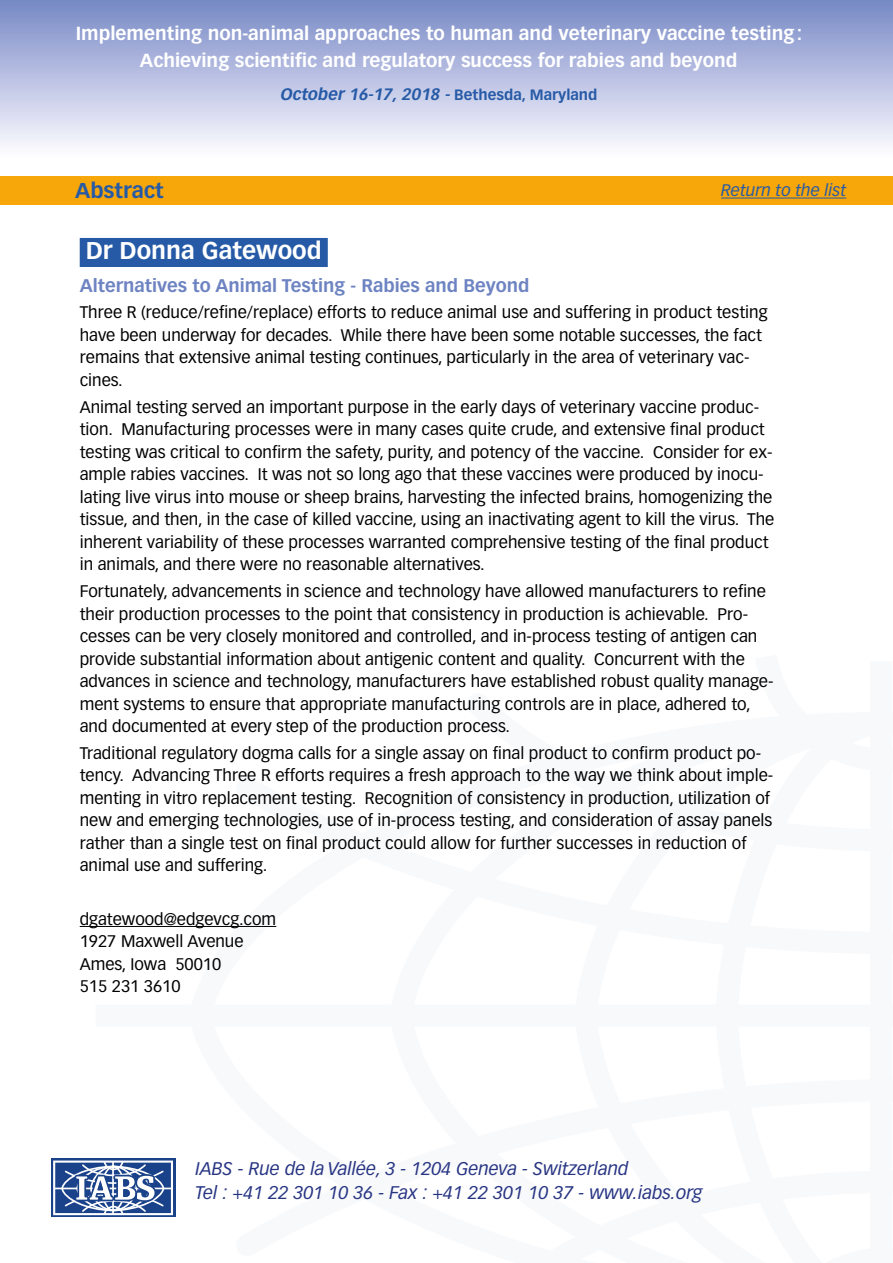
<style>
.page{position:relative;width:893px;height:1263px;background:#fff}
.page>*{position:absolute;margin:0;border:0;box-sizing:border-box;transform-origin:0 0}
.t1{font:700 23.85px "Vectora LT Std";color:#fff}
.t2{font:700 21.15px "Vectora LT Std";color:#265aa6}
.t3{font:700 18.6px/26.8px "Vectora LT Std";color:#fff;text-align:center}
.t4{font:italic 18px/24px "Vectora LT Std";color:#283583}
.t5{font:700 18px "Vectora LT Std";color:#6e84c2}
.t6{font:16.5px/22.5px "Vectora LH";color:#000}
.t7{font:italic 16.5px "Vectora LT Std";color:#265aa6}
.t8{font:italic 700 16.2px "Vectora LT Std";color:#265aa6}
.s1{font-style:normal;font-size:14.7px}
</style>
<div class="page">
<div style="left:0;top:176px;width:893px;height:29px;background:#f7a70a"></div>
<div style="left:80px;top:238px;width:248px;height:29px;background:#265aa6"></div>
<hr style="left:80px;top:926px;width:196px;height:1px;background:#000">
<div style="left:0;top:0;width:893px;height:156px;background:linear-gradient(to bottom,#7788c5,#fdfbff)"></div>
<div style="left:51px;top:1158px;width:124px;height:59px;background:#1a428a"></div>
<svg style="left:53px;top:1160px;width:120px;height:56px"></svg>
<div style="left:96px;top:1004px;width:797px;height:23px;background:#f8f9fb"></div>
<hr style="left:721px;top:198px;width:125px;height:1px;background:#265aa6">
<p class="t3" style="left:76px;top:20px;width:728px">Implementing non-animal approaches to human and veterinary vaccine testing:<br>Achieving scientific and regulatory success for rabies and beyond</p>
<p class="t8" style="left:280px;top:84px;width:319px">October 16-17,2018 - <span class="s1">Bethesda, Maryland</span></p>
<p class="t2" style="left:75px;top:177px;width:90px">Abstract</p>
<p class="t7" style="left:721px;top:181px;width:127px">Return to the list</p>
<h1 class="t1" style="left:86px;top:236px;width:238px">Dr Donna Gatewood</h1>
<p class="t5" style="left:80px;top:274px;width:451px">Alternatives to Animal Testing - Rabies and Beyond</p>
<p class="t6" style="left:80px;top:301px;width:689px">Three R (reduce/refine/replace) efforts to reduce animal use and suffering in product testing have been underway for decades. While there have been some notable successes, the fact remains that extensive animal testing continues, particularly in the area of veterinary vac&shy;cines.</p>
<p class="t6" style="left:80px;top:396px;width:696px">Animal testing served an important purpose in the early days of veterinary vaccine produc&shy;tion. Manufacturing processes were in many cases quite crude, and extensive final product testing was critical to confirm the safety, purity, and potency of the vaccine. Consider for ex&shy;ample rabies vaccines. It was not so long ago that these vaccines were produced by inocu&shy;lating live virus into mouse or sheep brains, harvesting the infected brains, homogenizing the tissue, and then, in the case of killed vaccine, using an inactivating agent to kill the virus. The inherent variability of these processes warranted comprehensive testing of the final product in animals, and there were no reasonable alternatives.</p>
<p class="t6" style="left:80px;top:580px;width:695px">Fortunately, advancements in science and technology have allowed manufacturers to refine their production processes to the point that consistency in production is achievable. Pro&shy;cesses can be very closely monitored and controlled, and in-process testing of antigen can provide substantial information about antigenic content and quality. Concurrent with the advances in science and technology, manufacturers have established robust quality manage&shy;ment systems to ensure that appropriate manufacturing controls are in place, adhered to, and documented at every step of the production process.</p>
<p class="t6" style="left:80px;top:742px;width:695px">Traditional regulatory dogma calls for a single assay on final product to confirm product po&shy;tency. Advancing Three R efforts requires a fresh approach to the way we think about imple&shy;menting in vitro replacement testing. Recognition of consistency in production, utilization of new and emerging technologies, use of in-process testing, and consideration of assay panels rather than a single test on final product could allow for further successes in reduction of animal use and suffering.</p>
<p class="t6" style="left:80px;top:908px;width:198px">dgatewood@edgevcg.com<br>1927 Maxwell Avenue<br>Ames, Iowa 50010<br>515 231 3610</p>
<p class="t4" style="left:196px;top:1157px;width:509px">IABS - Rue de la Vallée, 3 - 1204 Geneva - Switzerland<br>Tel : +41 22 301 10 36 - Fax : +41 22 301 10 37 - www.iabs.org</p>
</div>
